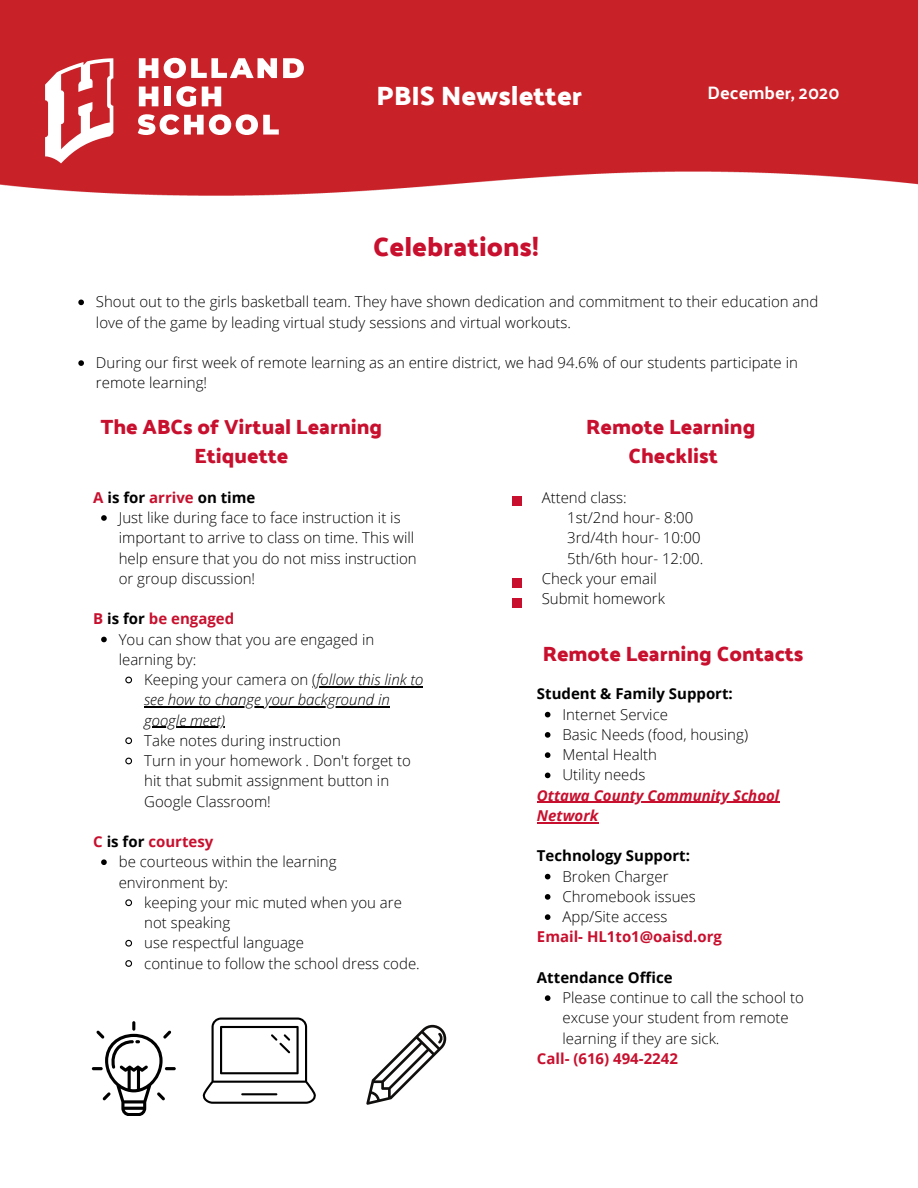
<style>
.page{position:relative;width:918px;height:1188px;background:#fff}
.page>*{position:absolute;margin:0;border:0;box-sizing:border-box;transform-origin:0 0}
.t1{font:600 27px "Palanquin Dark";color:#fff}
.t2{font:600 27px "Palanquin Dark";color:#c8102e}
.t3{font:600 21px/29.2px "Palanquin Dark";color:#c8102e;text-align:center}
.t4{font:18px "Palanquin Dark";color:#fff}
.t5{font:300 15px/20.2px "Open Sans";color:#000}
.t6{font:italic 300 15px/20.2px "Open Sans";color:#000}
.t7{font:700 15px "Open Sans";color:#000}
.t8{font:700 15px "Open Sans";color:#c8102e}
.t9{font:italic 700 15px/20.2px "Open Sans";color:#c8102e}
.s1{color:#c8102e}
.s2{color:#000}
.s3{font-style:normal}
</style>
<div class="page">
<img style="left:0;top:58px;width:918px;height:138px">
<div style="left:0;top:0;width:918px;height:58px;background:#c92128"></div>
<svg style="left:45px;top:58px;width:68px;height:105px"></svg>
<svg style="left:139px;top:58px;width:19px;height:20px"></svg>
<svg style="left:164px;top:58px;width:113px;height:21px"></svg>
<svg style="left:283px;top:58px;width:21px;height:20px"></svg>
<svg style="left:139px;top:87px;width:19px;height:19px"></svg>
<div style="left:165px;top:87px;width:6px;height:19px;background:#fff"></div>
<svg style="left:176px;top:86px;width:45px;height:21px"></svg>
<svg style="left:138px;top:114px;width:141px;height:21px"></svg>
<svg style="left:101px;top:515px;width:6px;height:6px"></svg>
<svg style="left:101px;top:637px;width:6px;height:5px"></svg>
<svg style="left:125px;top:676px;width:7px;height:8px"></svg>
<hr style="left:316px;top:686px;width:107px;height:1px;background:#000">
<hr style="left:144px;top:706px;width:246px;height:2px;background:#000">
<hr style="left:144px;top:727px;width:81px;height:1px;background:#000">
<svg style="left:125px;top:737px;width:8px;height:8px"></svg>
<svg style="left:125px;top:757px;width:7px;height:8px"></svg>
<svg style="left:101px;top:859px;width:6px;height:6px"></svg>
<svg style="left:125px;top:899px;width:8px;height:8px"></svg>
<svg style="left:125px;top:939px;width:8px;height:8px"></svg>
<svg style="left:125px;top:960px;width:8px;height:7px"></svg>
<div style="left:512px;top:579px;width:9px;height:9px;background:#c8102e"></div>
<div style="left:512px;top:598px;width:9px;height:9px;background:#c8102e"></div>
<div style="left:512px;top:496px;width:9px;height:10px;background:#c8102e"></div>
<svg style="left:545px;top:712px;width:5px;height:5px"></svg>
<svg style="left:545px;top:732px;width:5px;height:6px"></svg>
<svg style="left:545px;top:752px;width:5px;height:6px"></svg>
<svg style="left:545px;top:773px;width:5px;height:5px"></svg>
<svg style="left:545px;top:874px;width:5px;height:5px"></svg>
<svg style="left:545px;top:894px;width:5px;height:6px"></svg>
<svg style="left:545px;top:914px;width:5px;height:6px"></svg>
<svg style="left:545px;top:995px;width:5px;height:6px"></svg>
<hr style="left:537px;top:802px;width:242px;height:1px;background:#c8102e">
<hr style="left:537px;top:822px;width:61px;height:1px;background:#c8102e">
<svg style="left:202px;top:1018px;width:114px;height:86px"></svg>
<svg style="left:366px;top:1025px;width:80px;height:80px"></svg>
<svg style="left:92px;top:1021px;width:84px;height:95px"></svg>
<svg style="left:78px;top:300px;width:6px;height:5px"></svg>
<svg style="left:78px;top:360px;width:6px;height:6px"></svg>
<h1 class="t1" style="left:377px;top:80px;width:207px">PBIS Newsletter</h1>
<p class="t4" style="left:708px;top:82px;width:134px">December, 2020</p>
<h1 class="t2" style="left:373px;top:231px;width:167px">Celebrations!</h1>
<p class="t5" style="left:96px;top:291px;width:724px">Shout out to the girls basketball team. They have shown dedication and commitment to their education and love of the game by leading virtual study sessions and virtual workouts.</p>
<p class="t5" style="left:96px;top:352px;width:704px">During our first week of remote learning as an entire district, we had 94.6% of our students participate in remote learning!</p>
<h2 class="t3" style="left:101px;top:412px;width:283px">The ABCs of Virtual Learning<br>Etiquette</h2>
<p class="t7" style="left:93px;top:487px;width:164px"><span class="s1">A</span> is for <span class="s1">arrive</span> on time</p>
<p class="t5" style="left:119px;top:507px;width:299px">Just like during face to face instruction it is important to arrive to class on time. This will help ensure that you do not miss instruction or group discussion!</p>
<p class="t8" style="left:93px;top:608px;width:142px">B <span class="s2">is for</span> be engaged</p>
<p class="t5" style="left:119px;top:629px;width:257px">You can show that you are engaged in learning by:</p>
<p class="t6" style="left:144px;top:669px;width:280px"><span class="s3">Keeping your camera on (</span>follow this link to see how to change your background in google meet)</p>
<p class="t5" style="left:144px;top:730px;width:268px">Take notes during instruction<br>Turn in your homework . Don't forget to hit that submit assignment button in<br>Google Classroom!</p>
<p class="t8" style="left:93px;top:831px;width:122px">C <span class="s2">is for</span> courtesy</p>
<p class="t5" style="left:119px;top:851px;width:219px">be courteous within the learning environment by:</p>
<p class="t5" style="left:144px;top:892px;width:277px">keeping your mic muted when you are not speaking<br>use respectful language<br>continue to follow the school dress code.</p>
<h2 class="t3" style="left:586px;top:412px;width:171px">Remote Learning<br>Checklist</h2>
<p class="t5" style="left:542px;top:487px;width:86px">Attend class:</p>
<p class="t5" style="left:567px;top:507px;width:128px">1st/2nd hour- 8:00</p>
<p class="t5" style="left:567px;top:527px;width:135px">3rd/4th hour- 10:00</p>
<p class="t5" style="left:567px;top:548px;width:138px">5th/6th hour- 12:00.</p>
<p class="t5" style="left:542px;top:568px;width:117px">Check your email</p>
<p class="t5" style="left:542px;top:588px;width:125px">Submit homework</p>
<h2 class="t3" style="left:543px;top:639px;width:262px">Remote Learning Contacts</h2>
<p class="t7" style="left:537px;top:683px;width:197px">Student &amp; Family Support:</p>
<p class="t5" style="left:562px;top:704px;width:187px">Internet Service<br>Basic Needs (food, housing)<br>Mental Health<br>Utility needs</p>
<p class="t9" style="left:537px;top:785px;width:244px">Ottawa County Community School<br>Network</p>
<p class="t7" style="left:537px;top:845px;width:154px">Technology Support:</p>
<p class="t5" style="left:562px;top:866px;width:135px">Broken Charger<br>Chromebook issues<br>App/Site access</p>
<p class="t8" style="left:537px;top:926px;width:187px">Email- HL1to1@oaisd.org</p>
<p class="t7" style="left:537px;top:967px;width:137px">Attendance Office</p>
<p class="t5" style="left:562px;top:987px;width:243px">Please continue to call the school to excuse your student from remote learning if they are sick.</p>
<p class="t8" style="left:537px;top:1048px;width:142px">Call- (616) 494-2242</p>
</div>
